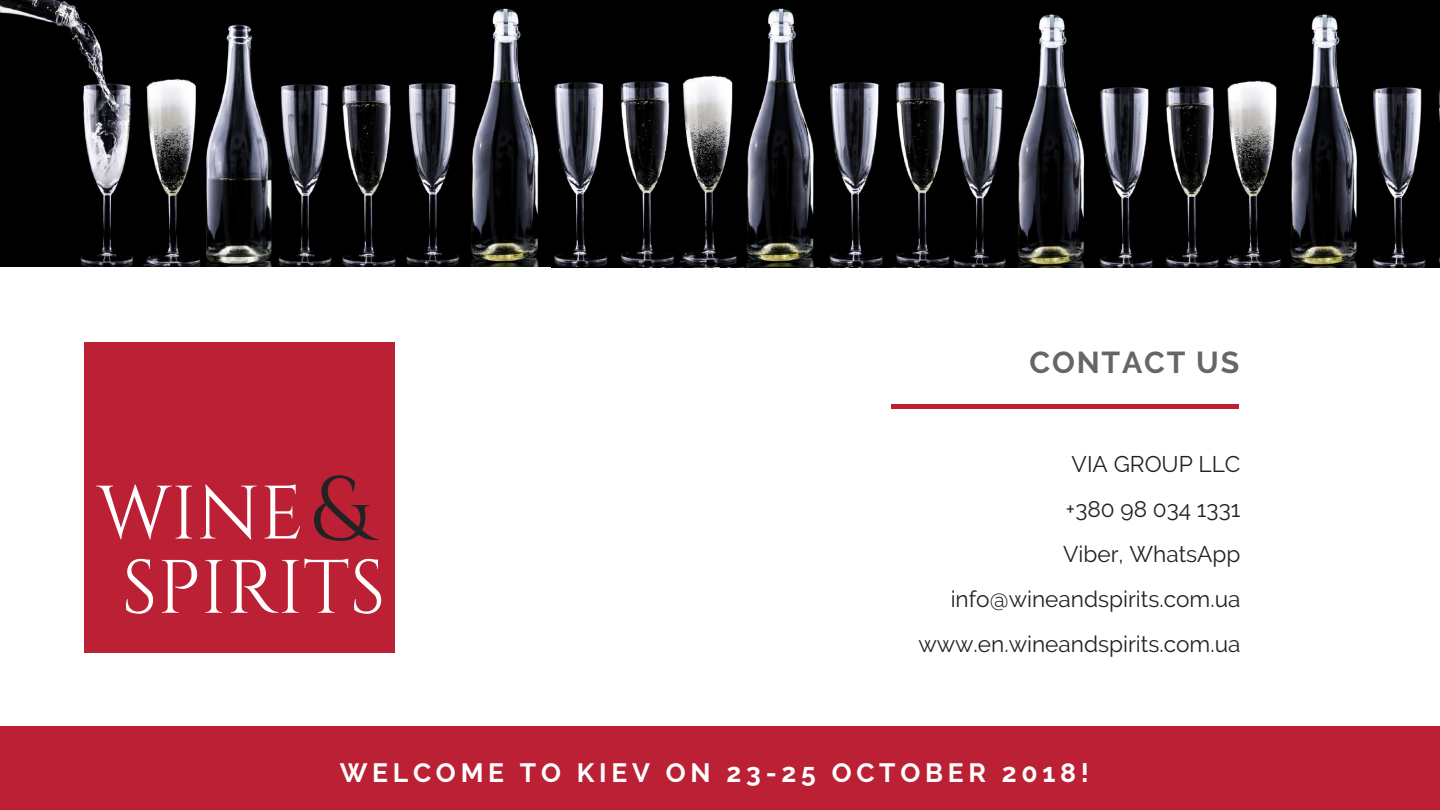
<style>
.page{position:relative;width:1440px;height:810px;background:#fff}
.page>*{position:absolute;margin:0;border:0;box-sizing:border-box;transform-origin:0 0}
.t1{font:90.6px "Cinzel";color:#222}
.t2{font:75.5px/74.2px "Cinzel";color:#fff}
.t3{font:700 30.2px "Raleway";letter-spacing:.06em;color:#666}
.t4{font:700 26.4px "Raleway";letter-spacing:.18em;color:#fff}
.t5{font:22.6px/45px "Raleway";color:#222;text-align:right}
</style>
<div class="page">
<div style="left:0;top:726px;width:1440px;height:84px;background:#bb2035"></div>
<img style="left:551px;top:0;width:889px;height:268px">
<img style="left:0;top:0;width:952px;height:266px">
<div style="left:892px;top:404px;width:27px;height:5px;background:#be212b"></div>
<div style="left:1212px;top:404px;width:27px;height:5px;background:#be212b"></div>
<div style="left:918px;top:404px;width:188px;height:5px;background:#be212b"></div>
<div style="left:1106px;top:404px;width:106px;height:5px;background:#be212b"></div>
<div style="left:84px;top:342px;width:310px;height:310px;background:#bb2035"></div>
<h1 class="t1" style="left:311px;top:452px;width:60px">&amp;</h1>
<h2 class="t2" style="left:122px;top:479px;width:265px;text-indent:-25px">WINE<br>SPIRITS</h2>
<h3 class="t3" style="left:1030px;top:345px;width:211px">CONTACT US</h3>
<p class="t5" style="left:918px;top:441px;width:324px">VIA GROUP LLC<br>+380 98 034 1331<br>Viber, WhatsApp info@wineandspirits.com.ua www.en.wineandspirits.com.ua</p>
<p class="t4" style="left:340px;top:757px;width:751px">WELCOME TO KIEV ON 23-25 OCTOBER 2018!</p>
</div>
